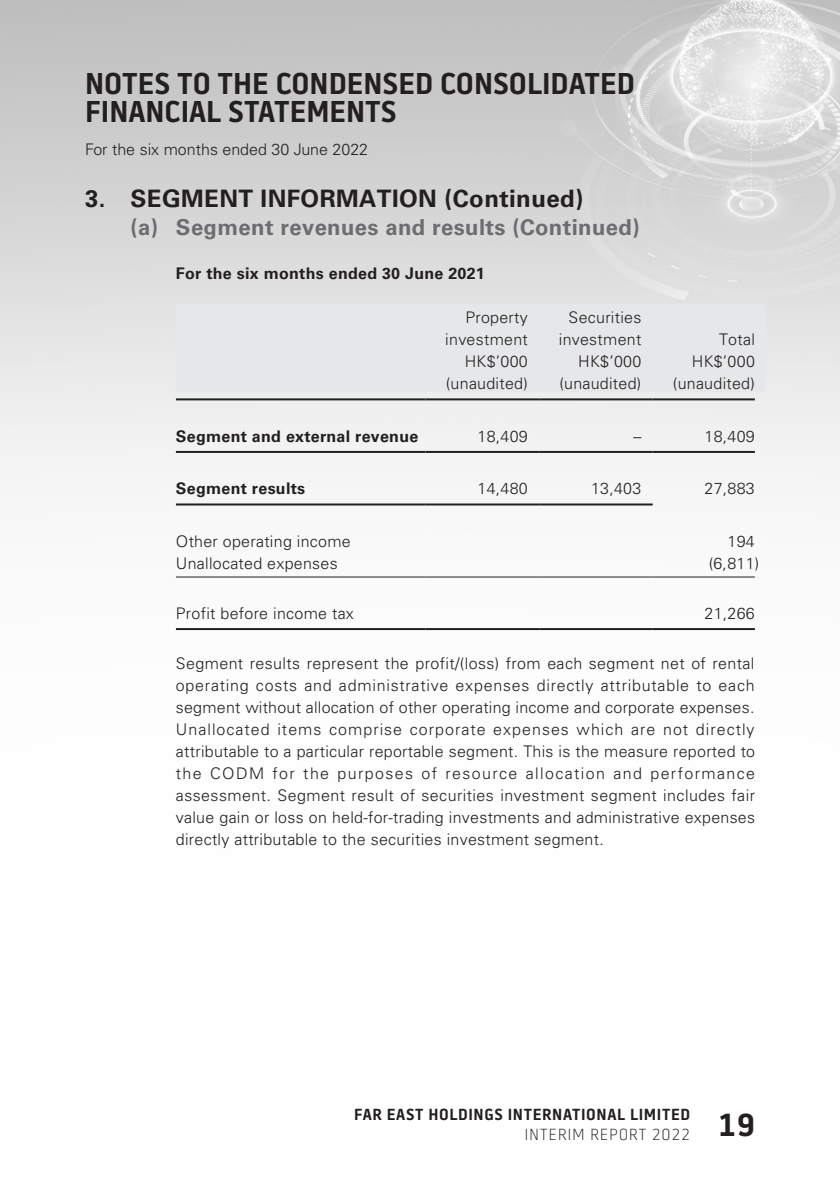
<style>
.page{position:relative;width:840px;height:1191px;background:#fff}
.page>*{position:absolute;margin:0;border:0;box-sizing:border-box;transform-origin:0 0}
.t1{font:700 30px/28px "Battersea";color:#231f20}
._01_H1{font:700 24px "Univers LT Std";letter-spacing:.015em;color:#231f20}
._02_H2{font:700 22px "Univers LT Std";letter-spacing:.015em;color:#6c6d70}
._00_txt{font:300 16px/22px "Univers LT Std";letter-spacing:.015em;color:#231f20;text-align:justify}
._50_Table_txt{font:300 16px "Univers LT Std";letter-spacing:.015em;color:#231f20}
.t2{font:700 16px/20px "Battersea";letter-spacing:.04em;color:#231f20}
._50_Table_txt-2{font:700 16px "Univers LT Std";letter-spacing:.015em;color:#231f20}
._00_txt-2{font:700 16px "Univers LT Std";letter-spacing:.015em;color:#231f20}
.s1{font-weight:100}
</style>
<div class="page">
<img style="left:0;top:0;width:839px;height:631px">
<div style="left:176px;top:304px;width:589px;height:88px;background:#e6e7e9"></div>
<hr style="left:176px;top:398px;width:249px;height:2px;background:#231f20">
<hr style="left:425px;top:398px;width:114px;height:2px;background:#231f20">
<hr style="left:539px;top:398px;width:113px;height:2px;background:#231f20">
<hr style="left:652px;top:398px;width:102px;height:2px;background:#231f20">
<hr style="left:176px;top:451px;width:249px;height:2px;background:#231f20">
<hr style="left:425px;top:451px;width:114px;height:2px;background:#231f20">
<hr style="left:539px;top:451px;width:113px;height:2px;background:#231f20">
<hr style="left:652px;top:451px;width:102px;height:2px;background:#231f20">
<hr style="left:176px;top:503px;width:249px;height:2px;background:#231f20">
<hr style="left:425px;top:503px;width:114px;height:2px;background:#231f20">
<hr style="left:539px;top:503px;width:113px;height:2px;background:#231f20">
<hr style="left:176px;top:576px;width:249px;height:1px;background:#231f20">
<hr style="left:425px;top:576px;width:114px;height:1px;background:#231f20">
<hr style="left:539px;top:576px;width:113px;height:1px;background:#231f20">
<hr style="left:652px;top:576px;width:102px;height:1px;background:#231f20">
<hr style="left:176px;top:628px;width:249px;height:2px;background:#231f20">
<hr style="left:425px;top:628px;width:114px;height:2px;background:#231f20">
<hr style="left:539px;top:628px;width:113px;height:2px;background:#231f20">
<hr style="left:652px;top:628px;width:102px;height:2px;background:#231f20">
<h1 class="t1" style="left:85px;top:69px;width:551px">NOTES TO THE CONDENSED CONSOLIDATED<br>FINANCIAL STATEMENTS</h1>
<p class="_00_txt" style="left:85px;top:138px;width:284px">For the six months ended 30 June 2022</p>
<p class="_01_H1" style="left:85px;top:184px;width:499px">3. SEGMENT INFORMATION (Continued)</p>
<p class="_02_H2" style="left:130px;top:214px;width:510px">(a) Segment revenues and results (Continued)</p>
<p class="_00_txt-2" style="left:176px;top:264px;width:310px">For the six months ended 30 June 2021</p>
<p class="_50_Table_txt" style="left:465px;top:308px;width:64px">Property</p>
<p class="_50_Table_txt" style="left:445px;top:330px;width:84px">investment</p>
<p class="_50_Table_txt" style="left:568px;top:308px;width:74px">Securities</p>
<p class="_50_Table_txt" style="left:558px;top:330px;width:84px">investment</p>
<p class="_50_Table_txt" style="left:718px;top:330px;width:37px">Total</p>
<p class="_50_Table_txt" style="left:464px;top:352px;width:64px">HK$’000</p>
<p class="_50_Table_txt" style="left:578px;top:352px;width:64px">HK$’000</p>
<p class="_50_Table_txt" style="left:691px;top:352px;width:64px">HK$’000</p>
<p class="_50_Table_txt" style="left:445px;top:374px;width:83px">(unaudited)</p>
<p class="_50_Table_txt" style="left:559px;top:374px;width:83px">(unaudited)</p>
<p class="_50_Table_txt" style="left:672px;top:374px;width:83px">(unaudited)</p>
<p class="_50_Table_txt-2" style="left:176px;top:427px;width:244px">Segment and external revenue</p>
<p class="_50_Table_txt" style="left:477px;top:426px;width:52px">18,409</p>
<p class="_50_Table_txt" style="left:633px;top:426px;width:9px">–</p>
<p class="_50_Table_txt" style="left:704px;top:426px;width:52px">18,409</p>
<p class="_50_Table_txt-2" style="left:176px;top:479px;width:131px">Segment results</p>
<p class="_50_Table_txt" style="left:477px;top:479px;width:52px">14,480</p>
<p class="_50_Table_txt" style="left:590px;top:479px;width:52px">13,403</p>
<p class="_50_Table_txt" style="left:704px;top:479px;width:52px">27,883</p>
<p class="_50_Table_txt" style="left:176px;top:531px;width:176px">Other operating income</p>
<p class="_50_Table_txt" style="left:727px;top:531px;width:29px">194</p>
<p class="_50_Table_txt" style="left:176px;top:553px;width:163px">Unallocated expenses</p>
<p class="_50_Table_txt" style="left:708px;top:553px;width:52px">(6,811)</p>
<p class="_50_Table_txt" style="left:176px;top:603px;width:179px">Profit before income tax</p>
<p class="_50_Table_txt" style="left:704px;top:603px;width:52px">21,266</p>
<p class="_00_txt" style="left:176px;top:652px;width:580px">Segment results represent the profit/(loss) from each segment net of rental operating costs and administrative expenses directly attributable to each segment without allocation of other operating income and corporate expenses.<br>Unallocated items comprise corporate expenses which are not directly attributable to a particular reportable segment. This is the measure reported to the CODM for the purposes of resource allocation and performance assessment. Segment result of securities investment segment includes fair value gain or loss on held-for-trading investments and administrative expenses directly attributable to the securities investment segment.</p>
<p class="t2" style="left:524px;top:1103px;width:232px;text-indent:-170px">FAR EAST HOLDINGS INTERNATIONAL LIMITED<br><span class="s1">INTERIM REPORT 2022</span> <sup>19</sup></p>
</div>
